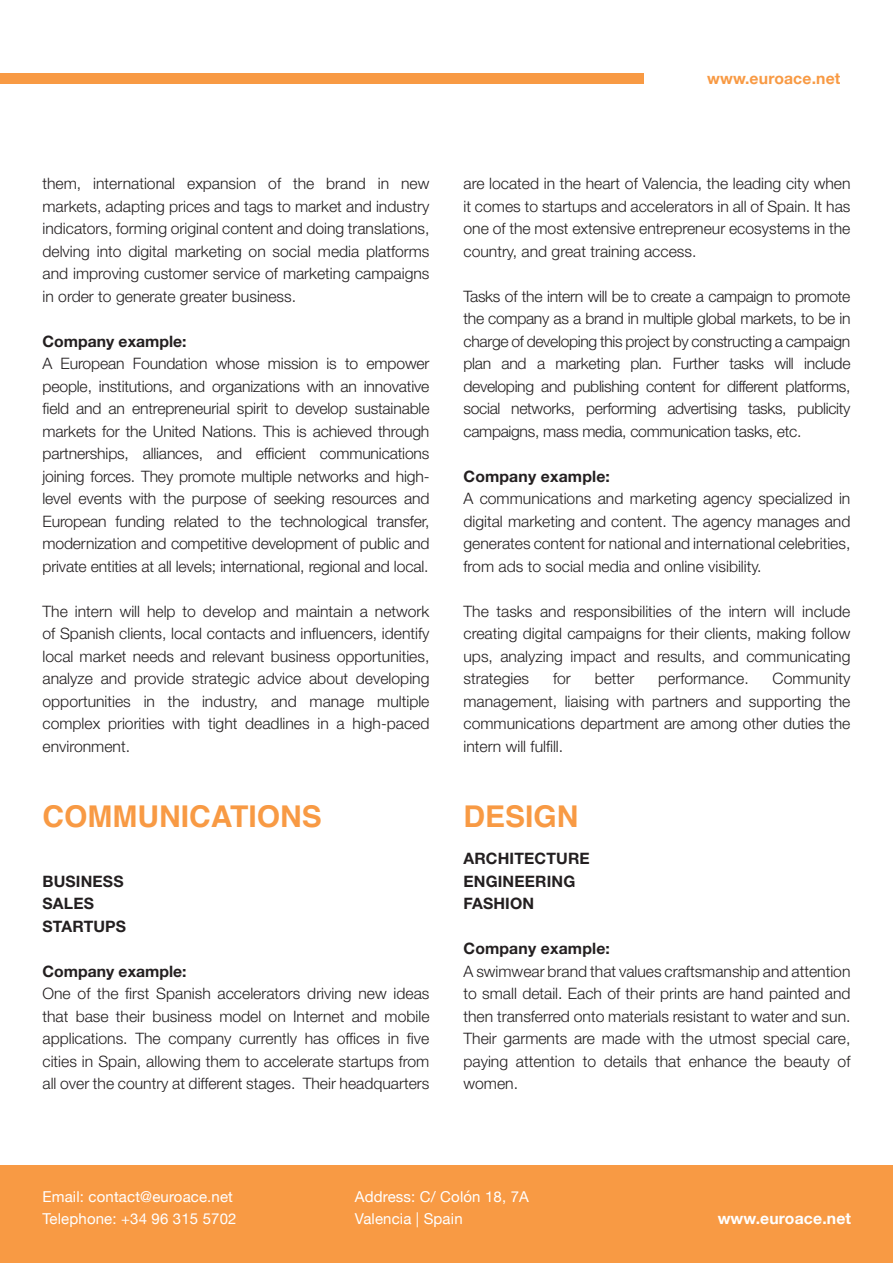
<style>
.page{position:relative;width:893px;height:1263px;background:#fff}
.page>*{position:absolute;margin:0;border:0;box-sizing:border-box;transform-origin:0 0}
.Título_1{font:700 30px "Helvetica";color:#f89a44}
.Texto_corrido{font:300 15.75px/22.5px "Helvetica Neue LT Std";color:#231f20;text-align:justify}
.Título_2{font:700 15.75px "Helvetica Neue LT Std";letter-spacing:.01em;color:#231f20}
.t1{font:700 15.75px "Helvetica Neue";letter-spacing:.01em;color:#fff}
.t2{font:700 15.75px "Helvetica Neue";letter-spacing:.01em;color:#f89a44}
.Texto_corrido-2{font:700 15.75px "Helvetica Neue LT Std";color:#231f20}
.t3{font:15px/22.5px "Helvetica Neue";letter-spacing:.01em;color:#fff}
</style>
<div class="page">
<div style="left:0;top:1165px;width:893px;height:98px;background:#f89a44"></div>
<div style="left:0;top:74px;width:644px;height:10px;background:#f89a44"></div>
<p class="t2" style="left:707px;top:66px;width:135px">www.euroace.net</p>
<p class="Texto_corrido" style="left:43px;top:172px;width:388px">them, international expansion of the brand in new markets, adapting prices and tags to market and industry indicators, forming original content and doing translations, delving into digital marketing on social media platforms and improving customer service of marketing campaigns in order to generate greater business.</p>
<p class="Título_2" style="left:43px;top:331px;width:146px">Company example:</p>
<p class="Texto_corrido" style="left:43px;top:352px;width:388px">A European Foundation whose mission is to empower people, institutions, and organizations with an innovative field and an entrepreneurial spirit to develop sustainable markets for the United Nations. This is achieved through partnerships, alliances, and efficient communications joining forces. They promote multiple networks and high&shy;level events with the purpose of seeking resources and European funding related to the technological transfer, modernization and competitive development of public and private entities at all levels; international, regional and local.</p>
<p class="Texto_corrido" style="left:43px;top:599px;width:388px">The intern will help to develop and maintain a network of Spanish clients, local contacts and influencers, identify local market needs and relevant business opportunities, analyze and provide strategic advice about developing opportunities in the industry, and manage multiple complex priorities with tight deadlines in a high-paced environment.</p>
<p class="Título_1" style="left:43px;top:792px;width:281px">COMMUNICATIONS</p>
<p class="Título_2" style="left:43px;top:871px;width:83px">BUSINESS</p>
<p class="Título_2" style="left:43px;top:894px;width:53px">SALES</p>
<p class="Título_2" style="left:43px;top:916px;width:85px">STARTUPS</p>
<p class="Texto_corrido-2" style="left:43px;top:961px;width:146px">Company example:</p>
<p class="Texto_corrido" style="left:43px;top:982px;width:388px">One of the first Spanish accelerators driving new ideas that base their business model on Internet and mobile applications. The company currently has offices in five cities in Spain, allowing them to accelerate startups from all over the country at different stages. Their headquarters</p>
<p class="Texto_corrido" style="left:463px;top:172px;width:388px">are located in the heart of Valencia, the leading city when it comes to startups and accelerators in all of Spain. It has one of the most extensive entrepreneur ecosystems in the country, and great training access.</p>
<p class="Texto_corrido" style="left:463px;top:284px;width:388px">Tasks of the intern will be to create a campaign to promote the company as a brand in multiple global markets, to be in charge of developing this project by constructing a campaign plan and a marketing plan. Further tasks will include developing and publishing content for different platforms, social networks, performing advertising tasks, publicity campaigns, mass media, communication tasks, etc.</p>
<p class="Título_2" style="left:463px;top:466px;width:148px">Company example:</p>
<p class="Texto_corrido" style="left:463px;top:487px;width:388px">A communications and marketing agency specialized in digital marketing and content. The agency manages and generates content for national and international celebrities, from ads to social media and online visibility.</p>
<p class="Texto_corrido" style="left:463px;top:599px;width:388px">The tasks and responsibilities of the intern will include creating digital campaigns for their clients, making follow ups, analyzing impact and results, and communicating strategies</p>
<p class="Texto_corrido" style="left:463px;top:667px;width:388px;text-indent:309px">Community management, liaising with partners and supporting the communications department are among other duties the intern will fulfill.</p>
<p class="Texto_corrido" style="left:553px;top:667px;width:19px">for</p>
<p class="Texto_corrido" style="left:595px;top:667px;width:41px">better</p>
<p class="Texto_corrido" style="left:658px;top:667px;width:92px">performance.</p>
<p class="Título_1" style="left:463px;top:792px;width:117px">DESIGN</p>
<p class="Título_2" style="left:463px;top:849px;width:128px">ARCHITECTURE</p>
<p class="Título_2" style="left:463px;top:871px;width:113px">ENGINEERING</p>
<p class="Título_2" style="left:463px;top:894px;width:72px">FASHION</p>
<p class="Título_2" style="left:463px;top:939px;width:148px">Company example:</p>
<p class="Texto_corrido" style="left:463px;top:959px;width:388px">A swimwear brand that values craftsmanship and attention to small detail. Each of their prints are hand painted and then transferred onto materials resistant to water and sun.<br>Their garments are made with the utmost special care, paying attention to details that enhance the beauty of women.</p>
<p class="t3" style="left:43px;top:1186px;width:195px">Email: contact@euroace.net<br>Telephone: +34 96 315 5702</p>
<p class="t3" style="left:355px;top:1186px;width:176px">Address: C/ Colón 18, 7A<br>Valencia | Spain</p>
<p class="t1" style="left:718px;top:1206px;width:135px">www.euroace.net</p>
</div>
